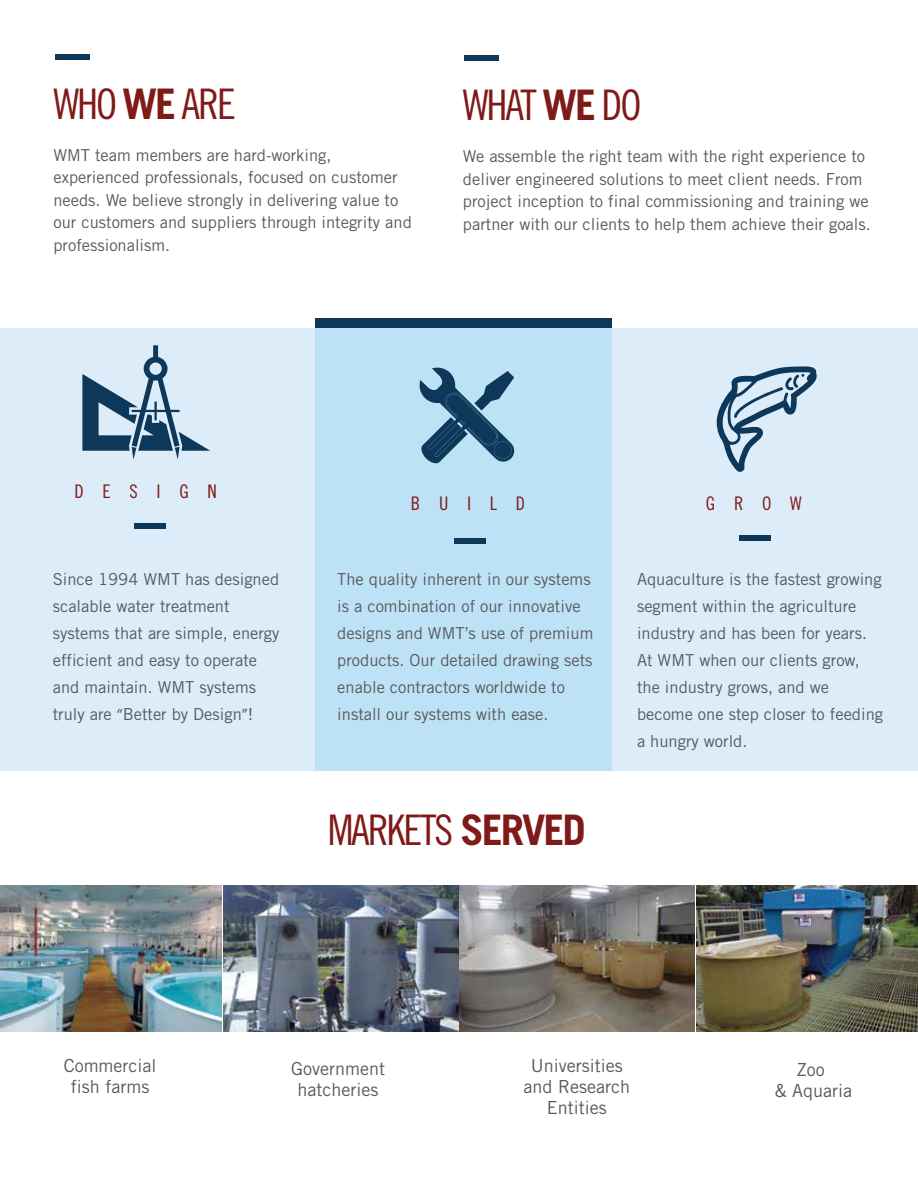
<style>
.page{position:relative;width:918px;height:1188px;background:#fff}
.page>*{position:absolute;margin:0;border:0;box-sizing:border-box;transform-origin:0 0}
.t1{font:42.15px "Trade Gothic Cond Eighteen";letter-spacing:-.05em;color:#801a18}
.t2{font:18.75px "Trade Gothic Cond Eighteen";letter-spacing:1em;color:#801a18}
.t3{font:18px/21px "Trade Gothic";color:#58595b;text-align:center}
.t4{font:16.5px/27px "Trade Gothic";color:#58595b}
.s1{font-family:"Trade Gothic";font-weight:700}
.s2{font-family:"Myriad Pro"}
</style>
<div class="page">
<div style="left:55px;top:54px;width:35px;height:6px;background:#0e385a"></div>
<div style="left:464px;top:55px;width:35px;height:6px;background:#0e385a"></div>
<div style="left:0;top:329px;width:918px;height:442px;background:#dcecf8"></div>
<div style="left:315px;top:319px;width:296px;height:452px;background:#bde2f6"></div>
<div style="left:134px;top:524px;width:31px;height:5px;background:#0e385a"></div>
<div style="left:455px;top:538px;width:31px;height:5px;background:#0e385a"></div>
<div style="left:740px;top:535px;width:31px;height:6px;background:#0e385a"></div>
<svg style="left:82px;top:345px;width:128px;height:115px"></svg>
<svg style="left:419px;top:367px;width:96px;height:97px"></svg>
<svg style="left:717px;top:366px;width:100px;height:106px"></svg>
<img style="left:0;top:886px;width:458px;height:146px">
<img style="left:460px;top:886px;width:234px;height:146px">
<img style="left:696px;top:886px;width:222px;height:146px">
<h1 class="t1" style="left:53px;top:79px;width:184px">WHO <span class="s1">WE</span> ARE</h1>
<p class="t4" style="left:53px;top:143px;width:360px;line-height:22.5px">WMT team members are hard-working, experienced professionals, focused on customer needs. We believe strongly in delivering value to our customers and suppliers through integrity and professionalism.</p>
<h1 class="t1" style="left:463px;top:80px;width:180px">WHAT <span class="s1">WE</span> DO</h1>
<p class="t4" style="left:463px;top:145px;width:409px;line-height:22.5px">We assemble the right team with the right experience to deliver engineered solutions to meet client needs. From project inception to final commissioning and training we partner with our clients to help them achieve their goals.</p>
<p class="t2" style="left:74px;top:480px;width:144px">DESIGN</p>
<p class="t2" style="left:411px;top:492px;width:116px">BUILD</p>
<p class="t2" style="left:706px;top:492px;width:97px">GROW</p>
<p class="t4" style="left:53px;top:565px;width:228px">Since 1994 WMT has designed scalable water treatment systems that are simple, energy efficient and easy to operate and maintain. WMT systems truly are <span class="s2">“</span>Better by Design<span class="s2">”</span>!</p>
<p class="t4" style="left:337px;top:565px;width:258px">The quality inherent in our systems is a combination of our innovative designs and WMT’s use of premium products. Our detailed drawing sets enable contractors worldwide to install our systems with ease.</p>
<p class="t4" style="left:637px;top:565px;width:248px">Aquaculture is the fastest growing segment within the agriculture industry and has been for years.<br>At WMT when our clients grow, the industry grows, and we become one step closer to feeding a hungry world.</p>
<h1 class="t1" style="left:328px;top:805px;width:260px">MARKETS <span class="s1">SERVED</span></h1>
<p class="t3" style="left:64px;top:1055px;width:94px">Commercial fish farms</p>
<p class="t3" style="left:524px;top:1055px;width:108px">Universities and Research<br>Entities</p>
<p class="t3" style="left:291px;top:1057px;width:95px">Government hatcheries</p>
<p class="t3" style="left:775px;top:1059px;width:79px">Zoo<br>&amp; Aquaria</p>
</div>
